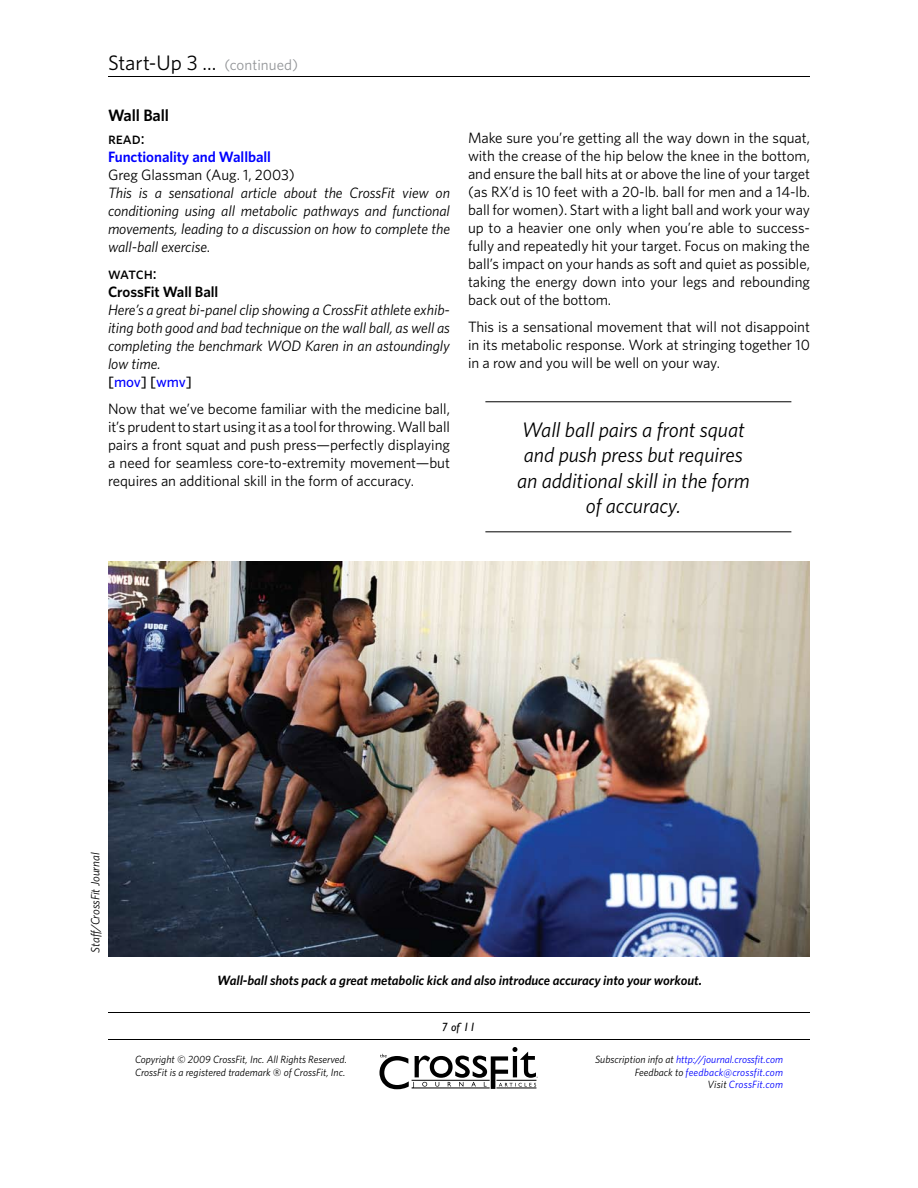
<style>
.page{position:relative;width:918px;height:1188px;background:#fff}
.page>*{position:absolute;margin:0;border:0;box-sizing:border-box;transform-origin:0 0}
.t1{font:italic 21px/25.2px "Whitney HTF";letter-spacing:-.005em;color:#000;text-align:center}
.t2{font:21px "Whitney HTF";letter-spacing:-.005em;color:#000}
.t3{font:16.5px "Whitney HTF Medium SC";letter-spacing:-.005em;color:#000}
.t4{font:600 16.5px "Whitney HTF";letter-spacing:-.005em;color:#000}
.t5{font:15px/18px "Whitney HTF";letter-spacing:-.005em;color:#000;text-align:justify}
.t6{font:italic 15px/18px "Whitney HTF";letter-spacing:-.005em;color:#000;text-align:justify}
.t7{font:600 15px "Whitney HTF";letter-spacing:-.005em;color:#00f}
.t8{font:600 15px "Whitney HTF";letter-spacing:-.005em;color:#000}
.t9{font:italic 600 13.5px "Whitney HTF";letter-spacing:-.005em;color:#000}
.t10{font:italic 12px "Whitney HTF";letter-spacing:-.005em;color:#000}
.t11{font:italic 12px "Gill Sans";color:#000}
.t12{font:italic 10.5px/12.6px "Whitney HTF";color:#00f;text-align:right}
.t13{font:italic 10.5px/12.6px "Whitney HTF";color:#000}
.s1{font-size:15px;color:#939598}
.s2{font-style:normal}
.s3{font-weight:500;font-style:normal}
.s4{font-weight:500;font-style:normal;color:#00f}
.s5{color:#000}
</style>
<div class="page">
<svg style="left:379px;top:1047px;width:159px;height:42px"></svg>
<hr style="left:108px;top:1012px;width:702px;height:1px;background:#000">
<hr style="left:108px;top:1039px;width:702px;height:1px;background:#000">
<hr style="left:108px;top:76px;width:702px;height:1px;background:#000">
<img style="left:108px;top:561px;width:702px;height:396px">
<hr style="left:485px;top:401px;width:306px;height:1px;background:#000">
<hr style="left:485px;top:531px;width:306px;height:1px;background:#000">
<h1 class="t2" style="left:108px;top:50px;width:192px">Start-Up 3 ... <span class="s1">(continued)</span></h1>
<p class="t4" style="left:108px;top:105px;width:63px">Wall Ball</p>
<p class="t3" style="left:108px;top:128px;width:38px">read:</p>
<p class="t7" style="left:108px;top:147px;width:164px">Functionality and Wallball</p>
<p class="t5" style="left:108px;top:165px;width:188px">Greg Glassman (Aug. 1, 2003)</p>
<p class="t6" style="left:108px;top:183px;width:344px">This is a sensational article about the CrossFit view on conditioning using all metabolic pathways and functional movements, leading to a discussion on how to complete the wall-ball exercise<span class="s2">.</span></p>
<p class="t3" style="left:108px;top:263px;width:50px">watch:</p>
<p class="t8" style="left:108px;top:282px;width:112px">CrossFit Wall Ball</p>
<p class="t6" style="left:108px;top:300px;width:344px;text-align:left">Here’s a great bi-panel clip showing a CrossFit athlete exhib&shy;iting both good and bad technique on the wall ball, as well as completing the benchmark WOD Karen in an astoundingly low time.<br><span class="s3">[</span><span class="s4">mov</span><span class="s3">] [</span><span class="s4">wmv</span><span class="s3">]</span></p>
<p class="t5" style="left:108px;top:399px;width:344px">Now that we’ve become familiar with the medicine ball, it’s prudent to start using it as a tool for throwing. Wall ball pairs a front squat and push press—perfectly displaying a need for seamless core-to-extremity movement—but requires an additional skill in the form of accuracy.</p>
<p class="t5" style="left:468px;top:129px;width:344px">Make sure you’re getting all the way down in the squat, with the crease of the hip below the knee in the bottom, and ensure the ball hits at or above the line of your target (as RX’d is 10 feet with a 20-lb. ball for men and a 14-lb. ball for women). Start with a light ball and work your way up to a heavier one only when you’re able to success&shy;fully and repeatedly hit your target. Focus on making the ball’s impact on your hands as soft and quiet as possible, taking the energy down into your legs and rebounding back out of the bottom.</p>
<p class="t5" style="left:468px;top:318px;width:344px">This is a sensational movement that will not disappoint in its metabolic response. Work at stringing together 10 in a row and you will be well on your way.</p>
<h1 class="t1" style="left:517px;top:417px;width:234px">Wall ball pairs a front squat and push press but requires an additional skill in the form of accuracy.</h1>
<p class="t10" style="left:88px;top:952px;width:101px;rotate:-90deg">Staff/CrossFit Journal</p>
<p class="t9" style="left:217px;top:972px;width:486px">Wall-ball shots pack a great metabolic kick and also introduce accuracy into your workout.</p>
<p class="t11" style="left:442px;top:1020px;width:36px">7 of 11</p>
<p class="t13" style="left:135px;top:1053px;width:214px">Copyright © 2009 CrossFit, Inc. All Rights Reserved.<br>CrossFit is a registered trademark ‰ of CrossFit, Inc.</p>
<p class="t12" style="left:595px;top:1053px;width:189px"><span class="s5">Subscription info at</span> http://journal.crossfit.com<br><span class="s5">Feedback to</span> feedback@crossfit.com<br><span class="s5">Visit</span> CrossFit.com</p>
</div>
